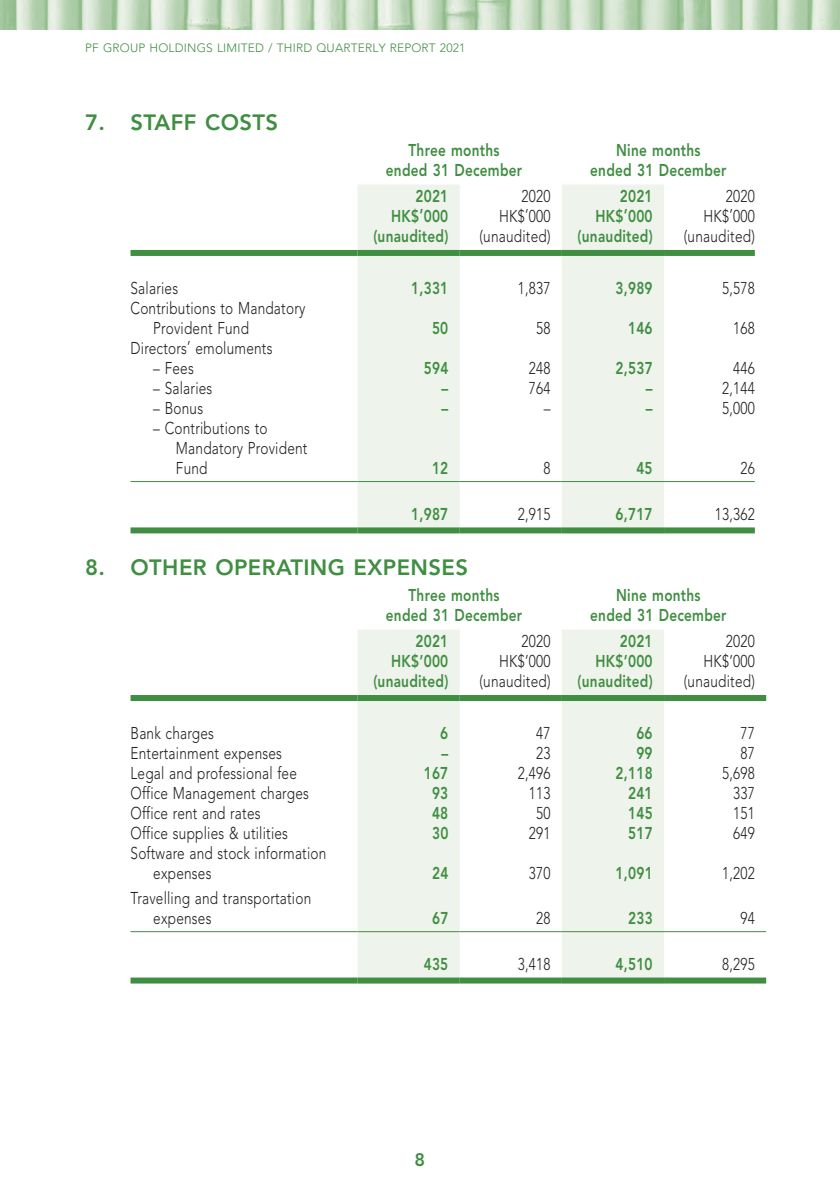
<style>
.page{position:relative;width:840px;height:1191px;background:#fff}
.page>*{position:absolute;margin:0;border:0;box-sizing:border-box;transform-origin:0 0}
.t1{font:800 22px "Avenir LT Std";letter-spacing:.02em;color:#408e42}
.t2{font:800 18px "Avenir LT Std";color:#408e42}
.t3{font:300 17px/20px "Avenir LT Std";letter-spacing:.015em;color:#231f20;scale:.8 1}
.t4{font:800 17px/20px "Avenir LT Std";letter-spacing:.02em;color:#408e42;text-align:center;scale:.8 1}
.t5{font:300 12px "Avenir LT Std";letter-spacing:.015em;color:#408e42}
</style>
<div class="page">
<img style="left:0;top:0;width:839px;height:29px">
<svg style="left:357px;top:185px;width:306px;height:342px;fill:#eef3eb"></svg>
<div style="left:130px;top:250px;width:227px;height:6px;background:#408e42"></div>
<div style="left:357px;top:250px;width:102px;height:6px;background:#408e42"></div>
<div style="left:459px;top:250px;width:102px;height:6px;background:#408e42"></div>
<div style="left:561px;top:250px;width:102px;height:6px;background:#408e42"></div>
<div style="left:663px;top:250px;width:91px;height:6px;background:#408e42"></div>
<hr style="left:130px;top:481px;width:227px;height:1px;background:#408e42">
<hr style="left:357px;top:481px;width:102px;height:1px;background:#408e42">
<hr style="left:459px;top:481px;width:102px;height:1px;background:#408e42">
<hr style="left:561px;top:481px;width:102px;height:1px;background:#408e42">
<hr style="left:663px;top:481px;width:91px;height:1px;background:#408e42">
<div style="left:130px;top:527px;width:227px;height:6px;background:#408e42"></div>
<div style="left:357px;top:527px;width:102px;height:6px;background:#408e42"></div>
<div style="left:459px;top:527px;width:102px;height:6px;background:#408e42"></div>
<div style="left:561px;top:527px;width:102px;height:6px;background:#408e42"></div>
<div style="left:663px;top:527px;width:91px;height:6px;background:#408e42"></div>
<svg style="left:357px;top:630px;width:306px;height:347px;fill:#eef3eb"></svg>
<div style="left:130px;top:695px;width:227px;height:6px;background:#408e42"></div>
<div style="left:357px;top:695px;width:102px;height:6px;background:#408e42"></div>
<div style="left:459px;top:695px;width:102px;height:6px;background:#408e42"></div>
<div style="left:561px;top:695px;width:102px;height:6px;background:#408e42"></div>
<div style="left:663px;top:695px;width:102px;height:6px;background:#408e42"></div>
<hr style="left:130px;top:931px;width:227px;height:1px;background:#408e42">
<hr style="left:357px;top:931px;width:102px;height:1px;background:#408e42">
<hr style="left:459px;top:931px;width:102px;height:1px;background:#408e42">
<hr style="left:561px;top:931px;width:102px;height:1px;background:#408e42">
<hr style="left:663px;top:931px;width:102px;height:1px;background:#408e42">
<div style="left:130px;top:977px;width:227px;height:6px;background:#408e42"></div>
<div style="left:357px;top:977px;width:102px;height:6px;background:#408e42"></div>
<div style="left:459px;top:977px;width:102px;height:6px;background:#408e42"></div>
<div style="left:561px;top:977px;width:102px;height:6px;background:#408e42"></div>
<div style="left:663px;top:977px;width:102px;height:6px;background:#408e42"></div>
<p class="t5" style="left:85px;top:40px;width:381px">PF GROUP HOLDINGS LIMITED / THIRD QUARTERLY REPORT 2021</p>
<p class="t1" style="left:85px;top:109px;width:194px">7. STAFF COSTS</p>
<p class="t4" style="left:385px;top:140px;width:172px">Three months ended 31 December</p>
<p class="t4" style="left:590px;top:140px;width:172px">Nine months<br>ended 31 December</p>
<p class="t4" style="left:415px;top:186px;width:43px">2021</p>
<p class="t3" style="left:521px;top:187px;width:38px">2020</p>
<p class="t4" style="left:619px;top:186px;width:43px">2021</p>
<p class="t3" style="left:725px;top:187px;width:38px">2020</p>
<p class="t4" style="left:391px;top:206px;width:73px">HK$’000</p>
<p class="t3" style="left:499px;top:207px;width:66px">HK$’000</p>
<p class="t4" style="left:595px;top:206px;width:73px">HK$’000</p>
<p class="t3" style="left:703px;top:207px;width:66px">HK$’000</p>
<p class="t4" style="left:373px;top:226px;width:95px">(unaudited)</p>
<p class="t3" style="left:479px;top:227px;width:90px">(unaudited)</p>
<p class="t4" style="left:577px;top:226px;width:95px">(unaudited)</p>
<p class="t3" style="left:683px;top:227px;width:90px">(unaudited)</p>
<p class="t3" style="left:130px;top:278px;width:61px">Salaries</p>
<p class="t4" style="left:411px;top:278px;width:48px">1,331</p>
<p class="t3" style="left:517px;top:278px;width:42px">1,837</p>
<p class="t4" style="left:615px;top:278px;width:48px">3,989</p>
<p class="t3" style="left:721px;top:278px;width:42px">5,578</p>
<p class="t3" style="left:153px;top:298px;width:191px;text-indent:-23px">Contributions to Mandatory<br>Provident Fund</p>
<p class="t4" style="left:432px;top:318px;width:22px">50</p>
<p class="t3" style="left:536px;top:318px;width:19px">58</p>
<p class="t4" style="left:627px;top:318px;width:32px">146</p>
<p class="t3" style="left:732px;top:318px;width:29px">168</p>
<p class="t3" style="left:130px;top:338px;width:179px">Directors’ emoluments</p>
<p class="t3" style="left:153px;top:358px;width:52px">– Fees</p>
<p class="t4" style="left:423px;top:358px;width:32px">594</p>
<p class="t3" style="left:528px;top:358px;width:29px">248</p>
<p class="t4" style="left:615px;top:358px;width:48px">2,537</p>
<p class="t3" style="left:732px;top:358px;width:29px">446</p>
<p class="t3" style="left:153px;top:378px;width:75px">– Salaries</p>
<p class="t4" style="left:441px;top:378px;width:10px">–</p>
<p class="t3" style="left:528px;top:378px;width:29px">764</p>
<p class="t4" style="left:645px;top:378px;width:10px">–</p>
<p class="t3" style="left:721px;top:378px;width:42px">2,144</p>
<p class="t3" style="left:153px;top:398px;width:64px">– Bonus</p>
<p class="t4" style="left:441px;top:398px;width:10px">–</p>
<p class="t3" style="left:543px;top:398px;width:10px">–</p>
<p class="t4" style="left:645px;top:398px;width:10px">–</p>
<p class="t3" style="left:721px;top:398px;width:42px">5,000</p>
<p class="t3" style="left:176px;top:418px;width:166px;text-indent:-23px">– Contributions to<br>Mandatory Provident<br>Fund</p>
<p class="t4" style="left:432px;top:458px;width:22px">12</p>
<p class="t3" style="left:543px;top:458px;width:10px">8</p>
<p class="t4" style="left:636px;top:458px;width:22px">45</p>
<p class="t3" style="left:740px;top:458px;width:19px">26</p>
<p class="t4" style="left:411px;top:504px;width:48px">1,987</p>
<p class="t3" style="left:517px;top:504px;width:42px">2,915</p>
<p class="t4" style="left:615px;top:504px;width:48px">6,717</p>
<p class="t3" style="left:714px;top:504px;width:51px">13,362</p>
<p class="t1" style="left:85px;top:554px;width:384px">8. OTHER OPERATING EXPENSES</p>
<p class="t4" style="left:385px;top:585px;width:172px">Three months ended 31 December</p>
<p class="t4" style="left:590px;top:585px;width:172px">Nine months<br>ended 31 December</p>
<p class="t4" style="left:415px;top:631px;width:43px">2021</p>
<p class="t3" style="left:521px;top:631px;width:38px">2020</p>
<p class="t4" style="left:619px;top:631px;width:43px">2021</p>
<p class="t3" style="left:725px;top:631px;width:38px">2020</p>
<p class="t4" style="left:391px;top:651px;width:73px">HK$’000</p>
<p class="t3" style="left:499px;top:651px;width:66px">HK$’000</p>
<p class="t4" style="left:595px;top:651px;width:73px">HK$’000</p>
<p class="t3" style="left:703px;top:651px;width:66px">HK$’000</p>
<p class="t4" style="left:373px;top:671px;width:95px">(unaudited)</p>
<p class="t3" style="left:479px;top:671px;width:90px">(unaudited)</p>
<p class="t4" style="left:577px;top:671px;width:95px">(unaudited)</p>
<p class="t3" style="left:683px;top:671px;width:90px">(unaudited)</p>
<p class="t3" style="left:130px;top:723px;width:106px">Bank charges</p>
<p class="t4" style="left:440px;top:723px;width:12px">6</p>
<p class="t3" style="left:536px;top:723px;width:19px">47</p>
<p class="t4" style="left:636px;top:723px;width:22px">66</p>
<p class="t3" style="left:740px;top:723px;width:19px">77</p>
<p class="t3" style="left:130px;top:743px;width:191px">Entertainment expenses</p>
<p class="t4" style="left:441px;top:743px;width:10px">–</p>
<p class="t3" style="left:536px;top:743px;width:19px">23</p>
<p class="t4" style="left:636px;top:743px;width:22px">99</p>
<p class="t3" style="left:740px;top:743px;width:19px">87</p>
<p class="t3" style="left:130px;top:763px;width:209px">Legal and professional fee</p>
<p class="t4" style="left:423px;top:763px;width:32px">167</p>
<p class="t3" style="left:517px;top:763px;width:42px">2,496</p>
<p class="t4" style="left:615px;top:763px;width:48px">2,118</p>
<p class="t3" style="left:721px;top:763px;width:42px">5,698</p>
<p class="t3" style="left:130px;top:783px;width:224px">Office Management charges</p>
<p class="t4" style="left:432px;top:783px;width:22px">93</p>
<p class="t3" style="left:528px;top:783px;width:29px">113</p>
<p class="t4" style="left:627px;top:783px;width:32px">241</p>
<p class="t3" style="left:732px;top:783px;width:29px">337</p>
<p class="t3" style="left:130px;top:803px;width:164px">Office rent and rates</p>
<p class="t4" style="left:432px;top:803px;width:22px">48</p>
<p class="t3" style="left:536px;top:803px;width:19px">50</p>
<p class="t4" style="left:627px;top:803px;width:32px">145</p>
<p class="t3" style="left:732px;top:803px;width:29px">151</p>
<p class="t3" style="left:130px;top:823px;width:198px">Office supplies &amp; utilities</p>
<p class="t4" style="left:432px;top:823px;width:22px">30</p>
<p class="t3" style="left:528px;top:823px;width:29px">291</p>
<p class="t4" style="left:627px;top:823px;width:32px">517</p>
<p class="t3" style="left:732px;top:823px;width:29px">649</p>
<p class="t3" style="left:153px;top:843px;width:218px;text-indent:-23px">Software and stock information expenses</p>
<p class="t4" style="left:432px;top:863px;width:22px">24</p>
<p class="t3" style="left:528px;top:863px;width:29px">370</p>
<p class="t4" style="left:615px;top:863px;width:48px">1,091</p>
<p class="t3" style="left:721px;top:863px;width:42px">1,202</p>
<p class="t3" style="left:153px;top:888px;width:199px;text-indent:-23px">Travelling and transportation expenses</p>
<p class="t4" style="left:432px;top:908px;width:22px">67</p>
<p class="t3" style="left:536px;top:908px;width:19px">28</p>
<p class="t4" style="left:627px;top:908px;width:32px">233</p>
<p class="t3" style="left:740px;top:908px;width:19px">94</p>
<p class="t4" style="left:423px;top:954px;width:32px">435</p>
<p class="t3" style="left:517px;top:954px;width:42px">3,418</p>
<p class="t4" style="left:615px;top:954px;width:48px">4,510</p>
<p class="t3" style="left:721px;top:954px;width:42px">8,295</p>
<p class="t2" style="left:414px;top:1149px;width:12px">8</p>
</div>
